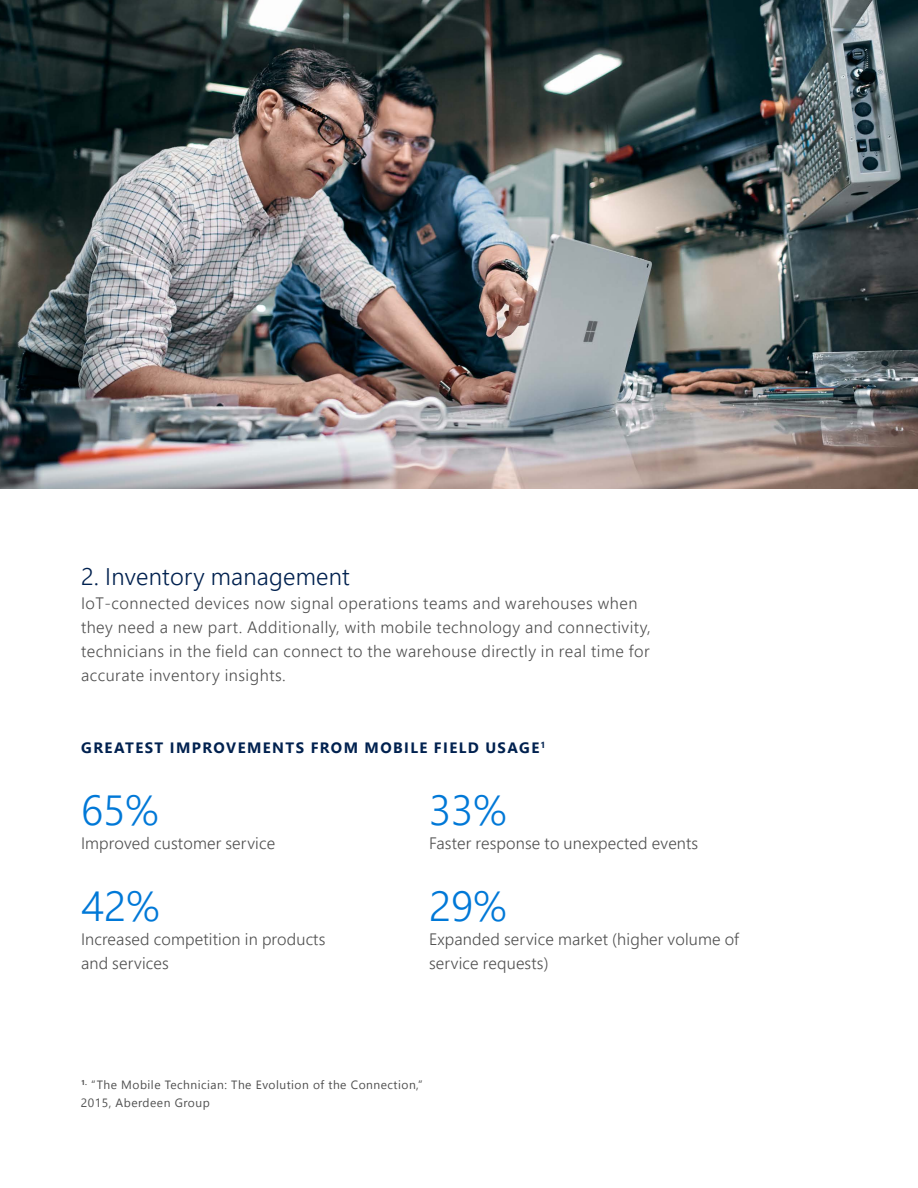
<style>
.page{position:relative;width:918px;height:1188px;background:#fff}
.page>*{position:absolute;margin:0;border:0;box-sizing:border-box;transform-origin:0 0}
.t1{font:300 42px "Segoe Pro";color:#0078d7}
.t2{font:300 24px "Segoe Pro";letter-spacing:.01em;color:#00214f}
.t3{font:300 16.5px/24px "Segoe Pro";letter-spacing:.03em;color:#505050}
.t4{font:300 16.5px/24px "Segoe Pro";letter-spacing:.01em;color:#505050}
.t5{font:700 15px "Segoe UI";letter-spacing:.095em;color:#00214f}
.t6{font:12px/18px "Segoe UI";letter-spacing:.04em;color:#505050}
</style>
<div class="page">
<img style="left:0;top:0;width:918px;height:489px">
<h2 class="t2" style="left:81px;top:560px;width:270px">2. Inventory management</h2>
<p class="t3" style="left:81px;top:591px;width:571px">IoT-connected devices now signal operations teams and warehouses when they need a new part. Additionally, with mobile technology and connectivity, technicians in the field can connect to the warehouse directly in real time for accurate inventory insights.</p>
<p class="t5" style="left:81px;top:736px;width:466px">GREATEST IMPROVEMENTS FROM MOBILE FIELD USAGE<sup>1</sup></p>
<h1 class="t1" style="left:81px;top:781px;width:79px">65%</h1>
<p class="t4" style="left:81px;top:831px;width:196px">Improved customer service</p>
<h1 class="t1" style="left:81px;top:877px;width:80px">42%</h1>
<p class="t4" style="left:81px;top:927px;width:246px">Increased competition in products and services</p>
<h1 class="t1" style="left:429px;top:781px;width:79px">33%</h1>
<p class="t4" style="left:429px;top:831px;width:271px">Faster response to unexpected events</p>
<h1 class="t1" style="left:429px;top:877px;width:79px">29%</h1>
<p class="t4" style="left:429px;top:927px;width:312px">Expanded service market (higher volume of service requests)</p>
<p class="t6" style="left:81px;top:1075px;width:343px"><sup>1.</sup> “The Mobile Technician: The Evolution of the Connection,”<br>2015, Aberdeen Group</p>
</div>
